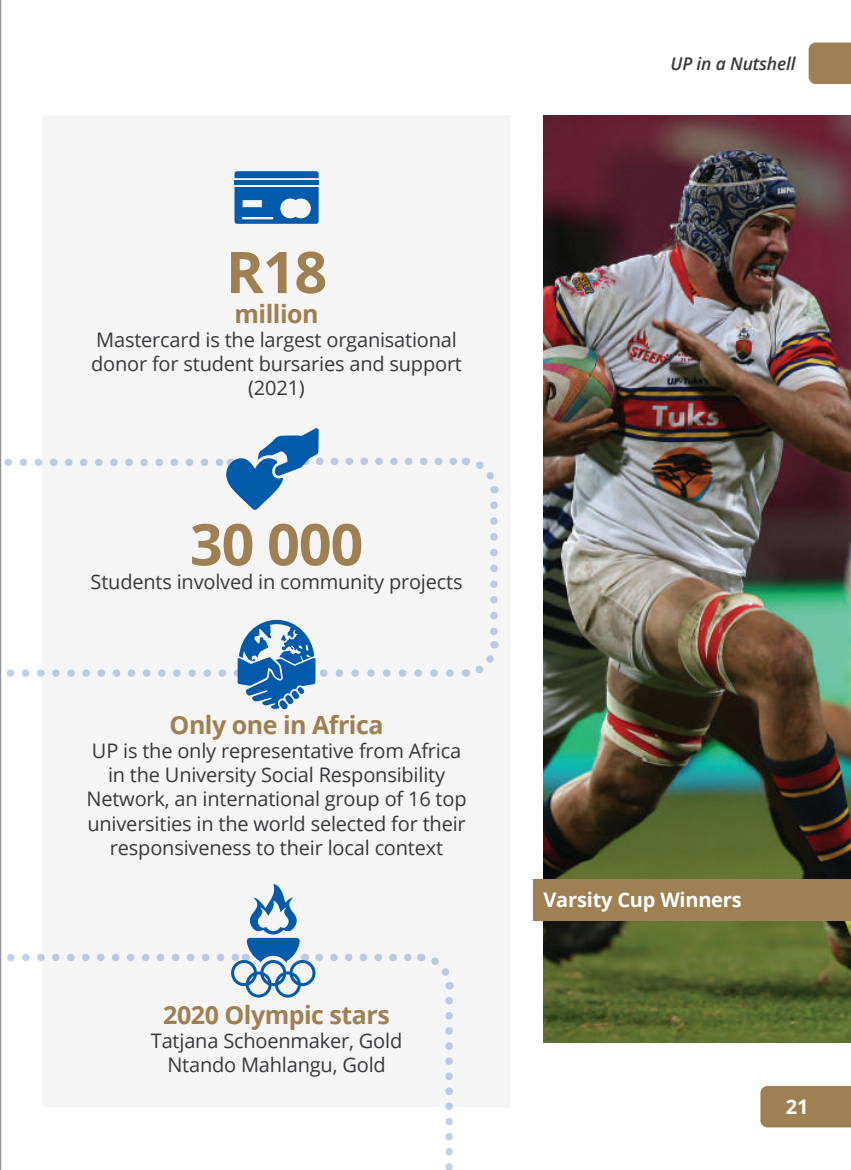
<style>
.page{position:relative;width:851px;height:1170px;background:#fff}
.page>*{position:absolute;margin:0;border:0;box-sizing:border-box;transform-origin:0 0}
.t1{font:700 57.5px "Open Sans";letter-spacing:-.02em;color:#9f8052}
.t2{font:700 25px "Open Sans";letter-spacing:-.02em;color:#9f8052}
.t3{font:20px/24px "Open Sans";letter-spacing:-.01em;color:#38383c;text-align:center}
.t4{font:700 20px "Open Sans";letter-spacing:-.01em;color:#fff}
.t5{font:italic 600 17.5px "Open Sans";letter-spacing:-.01em;color:#38383c}
</style>
<div class="page">
<div style="left:43px;top:115px;width:467px;height:991px;background:#f6f5f5"></div>
<div style="left:234px;top:180px;width:84px;height:5px;background:#015aaa"></div>
<svg style="left:234px;top:187px;width:84px;height:37px"></svg>
<svg style="left:234px;top:171px;width:84px;height:7px"></svg>
<img style="left:543px;top:115px;width:307px;height:927px">
<div style="left:533px;top:879px;width:317px;height:41px;background:#9f8052"></div>
<svg style="left:1px;top:878px;width:411px;height:119px"></svg>
<svg style="left:420px;top:953px;width:34px;height:36px"></svg>
<svg style="left:445px;top:1000px;width:8px;height:170px"></svg>
<svg style="left:1px;top:427px;width:498px;height:282px"></svg>
<div style="left:760px;top:1086px;width:90px;height:41px;background:#9f8052"></div>
<div style="left:808px;top:43px;width:42px;height:41px;background:#9f8052"></div>
<hr style="left:0;top:0;width:1px;height:1169px;background:#939598">
<h1 class="t1" style="left:226px;top:231px;width:103px">R18</h1>
<p class="t2" style="left:234px;top:296px;width:85px">million</p>
<p class="t3" style="left:91px;top:327px;width:372px">Mastercard is the largest organisational donor for student bursaries and support (2021)</p>
<h1 class="t1" style="left:190px;top:504px;width:175px">30 000</h1>
<p class="t3" style="left:91px;top:569px;width:373px">Students involved in community projects</p>
<p class="t2" style="left:169px;top:707px;width:215px">Only one in Africa</p>
<p class="t3" style="left:86px;top:738px;width:381px">UP is the only representative from Africa in the University Social Responsibility Network, an international group of 16 top universities in the world selected for their responsiveness to their local context</p>
<p class="t2" style="left:163px;top:996px;width:228px">2020 Olympic stars</p>
<p class="t3" style="left:151px;top:1027px;width:253px">Tatjana Schoenmaker, Gold<br>Ntando Mahlangu, Gold</p>
<p class="t5" style="left:670px;top:52px;width:126px">UP in a Nutshell</p>
<p class="t4" style="left:543px;top:885px;width:200px">Varsity Cup Winners</p>
<p class="t4" style="left:785px;top:1092px;width:24px">21</p>
</div>
